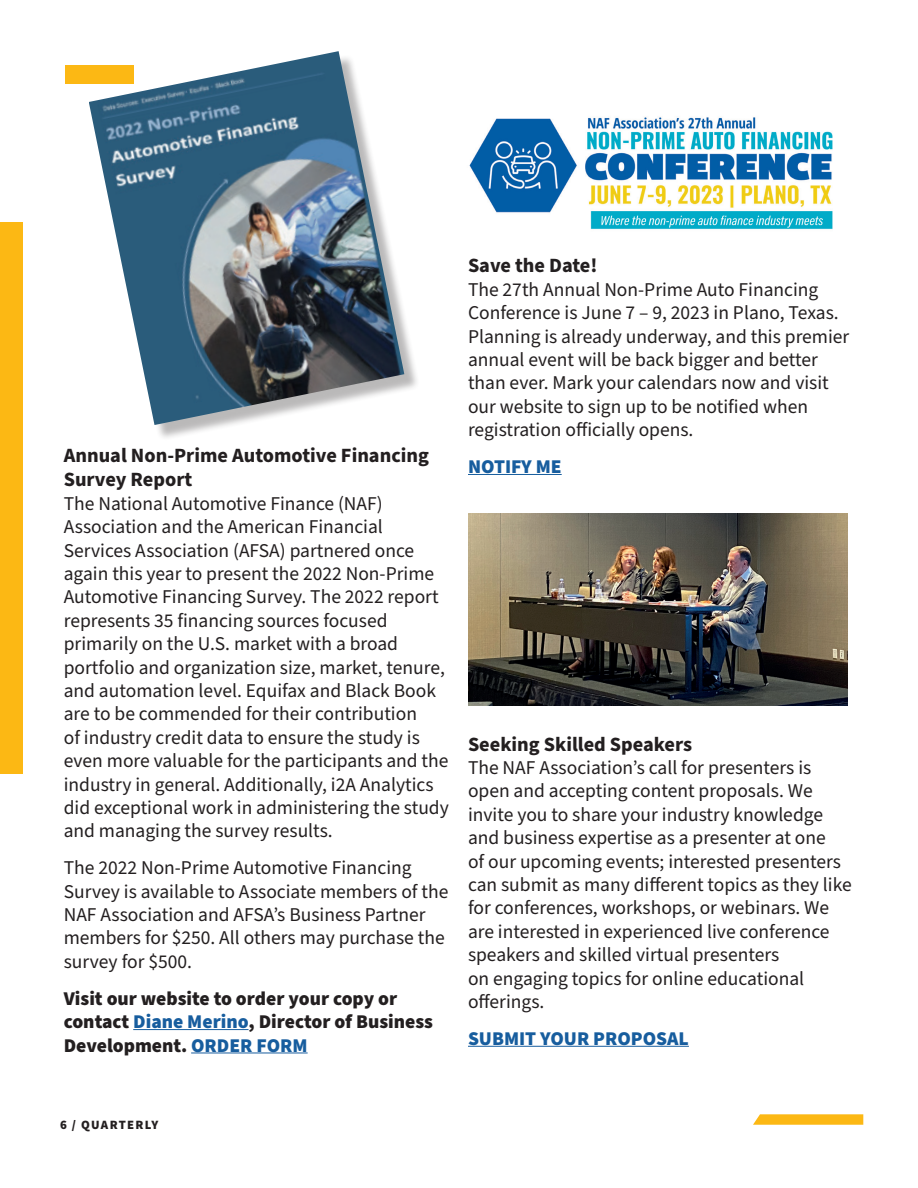
<style>
.page{position:relative;width:918px;height:1188px;background:#fff}
.page>*{position:absolute;margin:0;border:0;box-sizing:border-box;transform-origin:0 0}
.t1{font:700 20.25px/24px "Source Sans Pro";color:#231f20}
.t2{font:19.5px/23.4px "Source Sans Pro";color:#231f20}
.t3{font:900 19.5px/23.4px "Source Sans Pro";color:#231f20}
.t4{font:900 19.5px "Source Sans Pro";color:#175d9e}
.t5{font:900 12.75px "Source Sans Pro";letter-spacing:.1em;color:#231f20}
.s1{color:#175d9e}
</style>
<div class="page">
<div style="left:65px;top:65px;width:68px;height:19px;background:#fcb814"></div>
<div style="left:0;top:223px;width:22px;height:551px;background:#fcb814"></div>
<svg style="left:753px;top:1114px;width:110px;height:11px"></svg>
<hr style="left:133px;top:1029px;width:116px;height:1px;background:#175d9e">
<hr style="left:191px;top:1052px;width:117px;height:1px;background:#175d9e">
<hr style="left:468px;top:474px;width:94px;height:1px;background:#175d9e">
<hr style="left:468px;top:1046px;width:221px;height:1px;background:#175d9e">
<div style="left:92px;top:54px;width:329px;height:387px;background:#231f20;opacity:.31"></div>
<img style="left:89px;top:51px;width:315px;height:374px">
<img style="left:469px;top:117px;width:364px;height:113px">
<img style="left:468px;top:514px;width:379px;height:192px">
<p class="t1" style="left:64px;top:444px;width:367px">Annual Non-Prime Automotive Financing<br>Survey Report</p>
<p class="t2" style="left:64px;top:492px;width:387px">The National Automotive Finance (NAF)<br>Association and the American Financial Services Association (AFSA) partnered once again this year to present the 2022 Non-Prime Automotive Financing Survey. The 2022 report represents 35 financing sources focused primarily on the U.S. market with a broad portfolio and organization size, market, tenure, and automation level. Equifax and Black Book are to be commended for their contribution<br>of industry credit data to ensure the study is even more valuable for the participants and the industry in general. Additionally, i2A Analytics did exceptional work in administering the study and managing the survey results.</p>
<p class="t2" style="left:64px;top:857px;width:386px">The 2022 Non-Prime Automotive Financing Survey is available to Associate members of the NAF Association and AFSA’s Business Partner members for $250. All others may purchase the survey for $500.</p>
<p class="t3" style="left:64px;top:987px;width:371px">Visit our website to order your copy or contact <span class="s1">Diane Merino</span>, Director of Business<br>Development. <span class="s1">ORDER FORM</span></p>
<p class="t1" style="left:468px;top:254px;width:131px">Save the Date!</p>
<p class="t2" style="left:468px;top:278px;width:383px">The 27th Annual Non-Prime Auto Financing Conference is June 7 – 9, 2023 in Plano, Texas.<br>Planning is already underway, and this premier annual event will be back bigger and better than ever. Mark your calendars now and visit our website to sign up to be notified when registration officially opens.</p>
<p class="t4" style="left:468px;top:453px;width:93px">NOTIFY ME</p>
<p class="t1" style="left:468px;top:732px;width:226px">Seeking Skilled Speakers</p>
<p class="t2" style="left:468px;top:756px;width:385px">The NAF Association’s call for presenters is open and accepting content proposals. We invite you to share your industry knowledge and business expertise as a presenter at one<br>of our upcoming events; interested presenters can submit as many different topics as they like for conferences, workshops, or webinars. We are interested in experienced live conference speakers and skilled virtual presenters<br>on engaging topics for online educational offerings.</p>
<p class="t4" style="left:468px;top:1025px;width:211px">SUBMIT YOUR PROPOSAL</p>
<p class="t5" style="left:60px;top:1116px;width:100px">6 / Quarterly</p>
</div>
